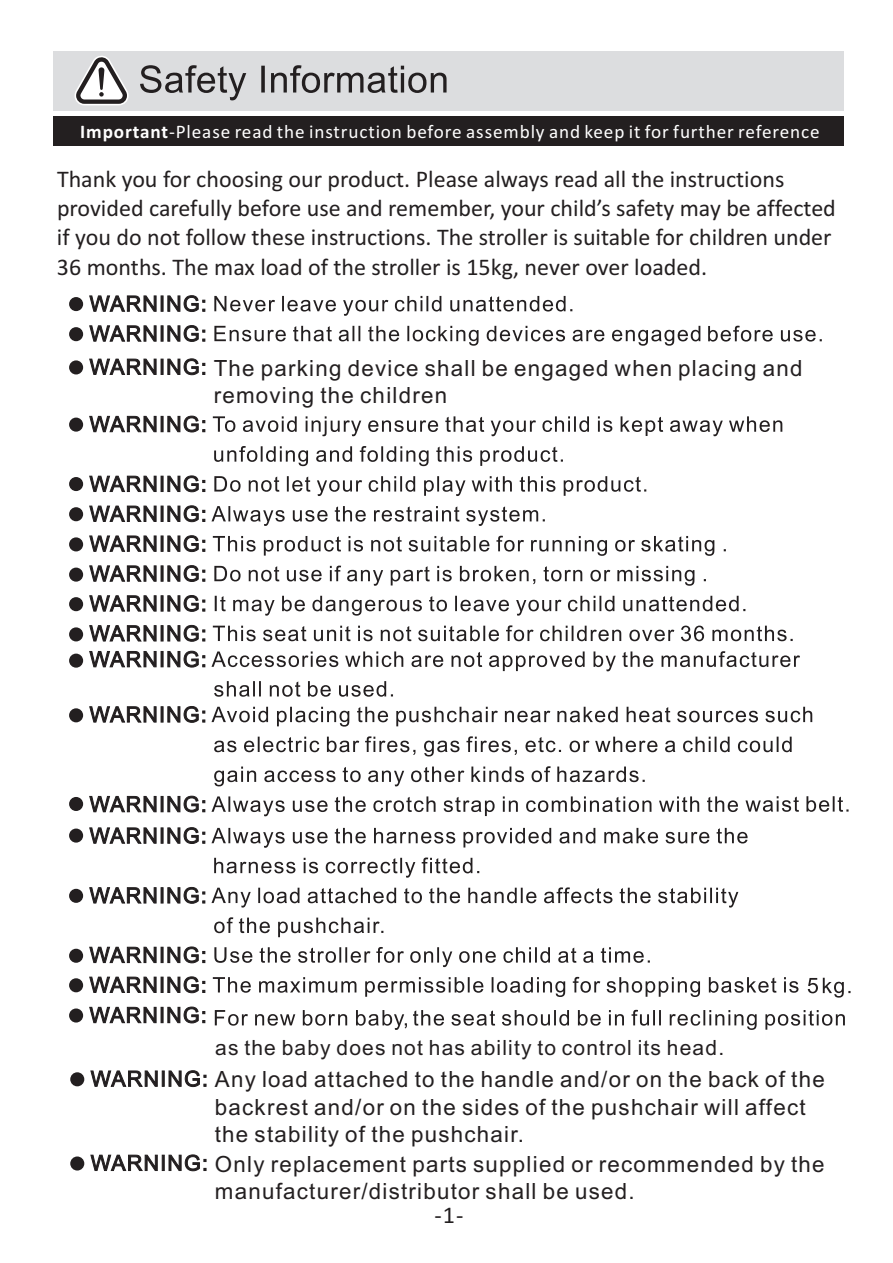
<style>
.page{position:relative;width:893px;height:1263px;background:#fff}
.page>*{position:absolute;margin:0;border:0;box-sizing:border-box;transform-origin:0 0}
.t1{font:24px/29.2px "Calibri";color:#231f20}
.t2{font:22.35px/27.9px "Arial";letter-spacing:.055em;color:#231f20}
.t3{font:21px "Arial";letter-spacing:.055em;color:#231f20}
.t4{font:19.2px "Calibri";letter-spacing:.045em;color:#fff}
.s1{font-weight:700}
</style>
<div class="page">
<div style="left:53px;top:51px;width:791px;height:60px;background:#dcdddf"></div>
<svg style="left:140px;top:65px;width:307px;height:35px"></svg>
<svg style="left:74px;top:56px;width:55px;height:50px"></svg>
<div style="left:53px;top:116px;width:791px;height:30px;background:#231f20"></div>
<svg style="left:214px;top:296px;width:358px;height:20px"></svg>
<svg style="left:89px;top:295px;width:117px;height:17px"></svg>
<div style="left:69px;top:297px;width:14px;height:14px;background:#231f20;border-radius:50%"></div>
<svg style="left:214px;top:326px;width:486px;height:20px"></svg>
<svg style="left:89px;top:325px;width:117px;height:17px"></svg>
<div style="left:69px;top:327px;width:14px;height:14px;background:#231f20;border-radius:50%"></div>
<svg style="left:213px;top:416px;width:569px;height:20px"></svg>
<svg style="left:89px;top:415px;width:117px;height:18px"></svg>
<div style="left:69px;top:418px;width:14px;height:14px;background:#231f20;border-radius:50%"></div>
<div style="left:69px;top:477px;width:14px;height:14px;background:#231f20;border-radius:50%"></div>
<div style="left:69px;top:507px;width:14px;height:14px;background:#231f20;border-radius:50%"></div>
<div style="left:69px;top:537px;width:14px;height:14px;background:#231f20;border-radius:50%"></div>
<div style="left:69px;top:568px;width:14px;height:14px;background:#231f20;border-radius:50%"></div>
<div style="left:69px;top:597px;width:14px;height:14px;background:#231f20;border-radius:50%"></div>
<div style="left:69px;top:627px;width:14px;height:14px;background:#231f20;border-radius:50%"></div>
<div style="left:69px;top:654px;width:14px;height:14px;background:#231f20;border-radius:50%"></div>
<div style="left:69px;top:708px;width:14px;height:14px;background:#231f20;border-radius:50%"></div>
<div style="left:69px;top:797px;width:14px;height:14px;background:#231f20;border-radius:50%"></div>
<svg style="left:89px;top:827px;width:659px;height:21px"></svg>
<div style="left:69px;top:828px;width:14px;height:15px;background:#231f20;border-radius:50%"></div>
<div style="left:69px;top:889px;width:14px;height:14px;background:#231f20;border-radius:50%"></div>
<svg style="left:214px;top:947px;width:436px;height:20px"></svg>
<svg style="left:89px;top:946px;width:117px;height:18px"></svg>
<div style="left:69px;top:949px;width:14px;height:14px;background:#231f20;border-radius:50%"></div>
<svg style="left:213px;top:977px;width:585px;height:20px"></svg>
<svg style="left:89px;top:976px;width:117px;height:18px"></svg>
<div style="left:69px;top:978px;width:14px;height:14px;background:#231f20;border-radius:50%"></div>
<svg style="left:89px;top:358px;width:117px;height:18px"></svg>
<div style="left:69px;top:360px;width:14px;height:14px;background:#231f20;border-radius:50%"></div>
<svg style="left:708px;top:326px;width:114px;height:16px"></svg>
<svg style="left:89px;top:446px;width:711px;height:225px"></svg>
<svg style="left:89px;top:681px;width:723px;height:46px"></svg>
<svg style="left:214px;top:736px;width:578px;height:20px"></svg>
<svg style="left:89px;top:766px;width:649px;height:50px"></svg>
<svg style="left:745px;top:796px;width:103px;height:16px"></svg>
<svg style="left:89px;top:857px;width:649px;height:50px"></svg>
<svg style="left:214px;top:917px;width:169px;height:20px"></svg>
<svg style="left:808px;top:978px;width:42px;height:20px"></svg>
<svg style="left:215px;top:1010px;width:630px;height:20px"></svg>
<svg style="left:89px;top:1006px;width:117px;height:18px"></svg>
<div style="left:69px;top:1008px;width:14px;height:14px;background:#231f20;border-radius:50%"></div>
<svg style="left:90px;top:1070px;width:117px;height:18px"></svg>
<div style="left:70px;top:1072px;width:14px;height:14px;background:#231f20;border-radius:50%"></div>
<svg style="left:90px;top:1154px;width:117px;height:18px"></svg>
<div style="left:70px;top:1156px;width:14px;height:14px;background:#231f20;border-radius:50%"></div>
<p class="t4" style="left:80px;top:124px;width:741px"><span class="s1">Important</span>-Please read the instruction before assembly and keep it for further reference</p>
<p class="t1" style="left:57px;top:166px;width:780px">Thank you for choosing our product. Please always read all the instructions provided carefully before use and remember, your child’s safety may be affected if you do not follow these instructions. The stroller is suitable for children under 36 months. The max load of the stroller is 15kg, never over loaded.</p>
<p class="t2" style="left:214px;top:356px;width:590px;line-height:27.5px">The parking device shall be engaged when placing and removing the children</p>
<p class="t3" style="left:215px;top:1040px;width:510px">as the baby does not has ability to control its head.</p>
<p class="t2" style="left:215px;top:1068px;width:611px">Any load attached to the handle and/or on the back of the backrest and/or on the sides of the pushchair will affect the stability of the pushchair.<br>Only replacement parts supplied or recommended by the manufacturer/distributor shall be used.</p>
<p class="t1" style="left:434px;top:1202px;width:31px">-1-</p>
</div>
